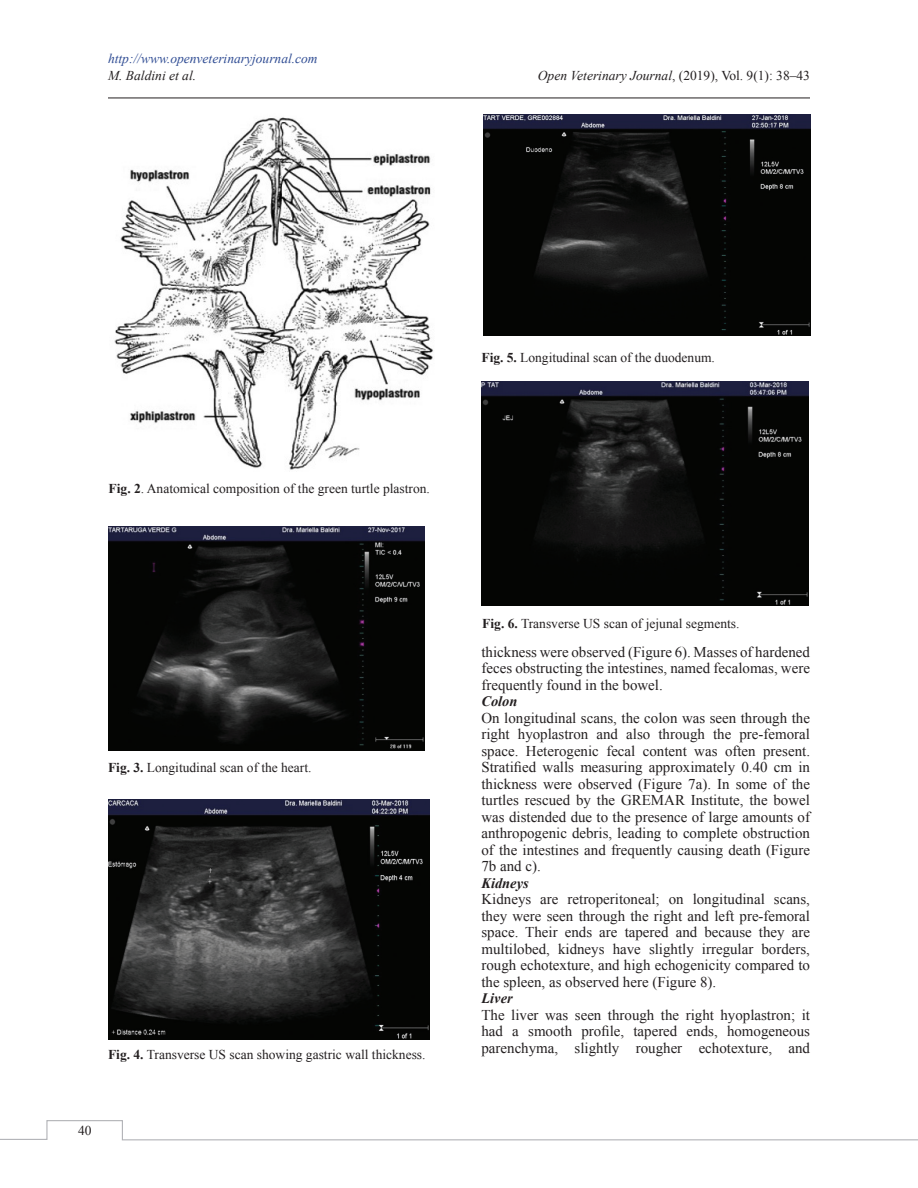
<style>
.page{position:relative;width:918px;height:1188px;background:#fff}
.page>*{position:absolute;margin:0;border:0;box-sizing:border-box;transform-origin:0 0}
.Para{font:15px/16.5px "Times New Roman";color:#231f20;text-align:justify}
.B_Head{font:italic 700 14.4px "Times New Roman";color:#231f20}
.Fig_Caption{font:13.5px "Times New Roman";color:#231f20}
.Para_Indent{font:13.5px "Times New Roman";color:#231f20}
.Para_Indent-2{font:italic 13.5px "Times New Roman";color:#304d94}
.Para_Indent-3{font:italic 13.5px "Times New Roman";color:#231f20}
.s1{font-style:italic}
.s2{font-weight:700}
</style>
<div class="page">
<hr style="left:108px;top:98px;width:702px;height:1px;background:#231f20">
<svg style="left:0;top:1120px;width:918px;height:21px"></svg>
<img style="left:114px;top:117px;width:319px;height:353px">
<img style="left:483px;top:115px;width:327px;height:221px">
<img style="left:481px;top:382px;width:327px;height:224px">
<img style="left:109px;top:799px;width:320px;height:240px">
<img style="left:109px;top:526px;width:316px;height:225px">
<p class="Para_Indent-2" style="left:108px;top:50px;width:211px">http://www.openveterinaryjournal.com</p>
<p class="Para_Indent-3" style="left:108px;top:66px;width:90px">M. Baldini et al.</p>
<p class="Para_Indent" style="left:538px;top:66px;width:274px"><span class="s1">Open Veterinary Journal</span>, (2019), Vol. 9(1): 38–43</p>
<p class="Fig_Caption" style="left:109px;top:480px;width:323px"><span class="s2">Fig. 2</span>. Anatomical composition of the green turtle plastron.</p>
<p class="Fig_Caption" style="left:108px;top:758px;width:205px"><span class="s2">Fig. 3.</span> Longitudinal scan of the heart.</p>
<p class="Fig_Caption" style="left:108px;top:1045px;width:319px"><span class="s2">Fig. 4.</span> Transverse US scan showing gastric wall thickness.</p>
<p class="Fig_Caption" style="left:78px;top:1121px;width:15px">40</p>
<p class="Fig_Caption" style="left:481px;top:348px;width:235px"><span class="s2">Fig. 5.</span> Longitudinal scan of the duodenum.</p>
<p class="Fig_Caption" style="left:482px;top:614px;width:259px"><span class="s2">Fig. 6.</span> Transverse US scan of jejunal segments.</p>
<p class="Para" style="left:482px;top:643px;width:330px">thickness were observed (Figure 6). Masses of hardened feces obstructing the intestines, named fecalomas, were frequently found in the bowel.</p>
<p class="B_Head" style="left:482px;top:691px;width:38px">Colon</p>
<p class="Para" style="left:482px;top:709px;width:330px">On longitudinal scans, the colon was seen through the right hyoplastron and also through the pre-femoral space. Heterogenic fecal content was often present.<br>Stratified walls measuring approximately 0.40 cm in thickness were observed (Figure 7a). In some of the turtles rescued by the GREMAR Institute, the bowel was distended due to the presence of large amounts of anthropogenic debris, leading to complete obstruction of the intestines and frequently causing death (Figure 7b and c).</p>
<p class="B_Head" style="left:482px;top:873px;width:49px">Kidneys</p>
<p class="Para" style="left:482px;top:891px;width:330px">Kidneys are retroperitoneal; on longitudinal scans, they were seen through the right and left pre-femoral space. Their ends are tapered and because they are multilobed, kidneys have slightly irregular borders, rough echotexture, and high echogenicity compared to the spleen, as observed here (Figure 8).</p>
<p class="B_Head" style="left:482px;top:988px;width:33px">Liver</p>
<p class="Para" style="left:482px;top:1006px;width:330px">The liver was seen through the right hyoplastron; it had a smooth profile, tapered ends, homogeneous parenchyma, slightly rougher echotexture, and</p>
</div>
